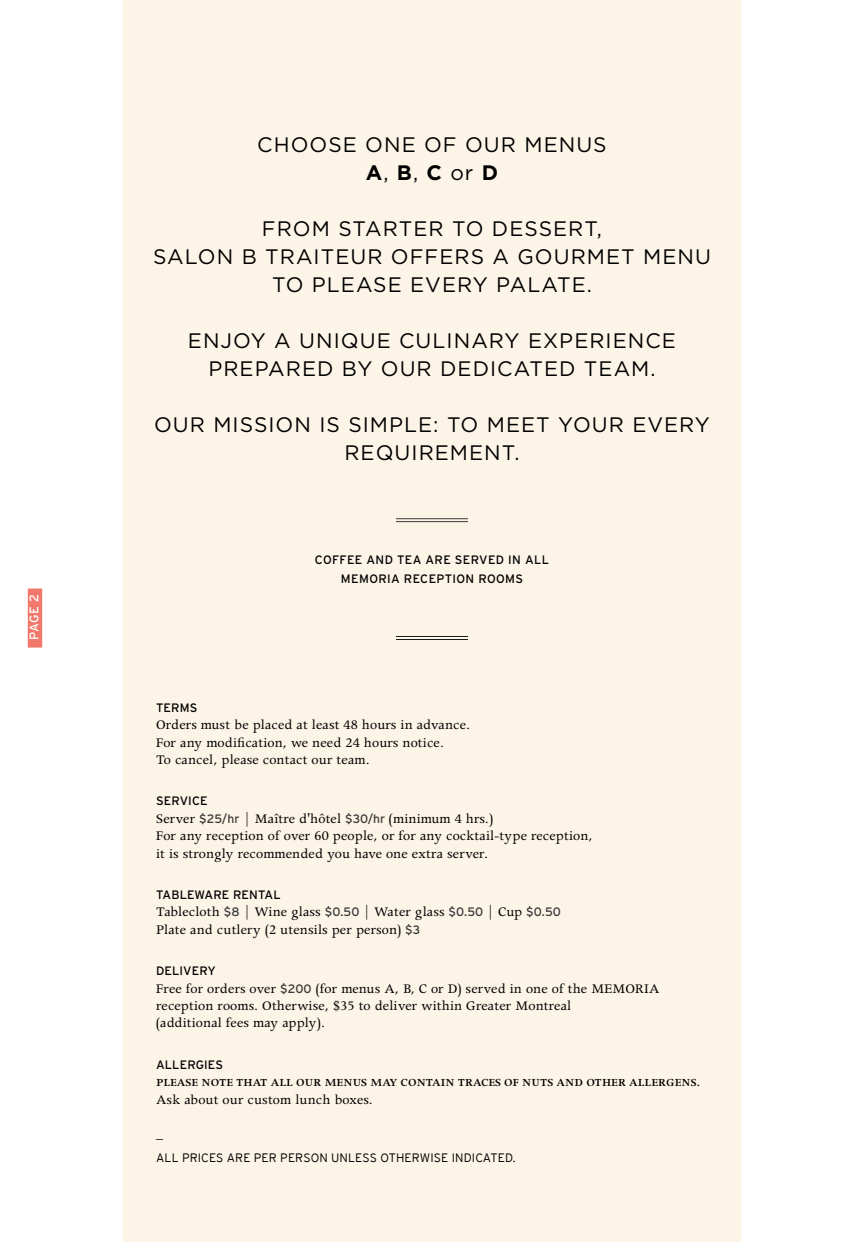
<style>
.page{position:relative;width:864px;height:1242px;background:#fff}
.page>*{position:absolute;margin:0;border:0;box-sizing:border-box;transform-origin:0 0}
.t1{font:21px/27.9px "Gotham";letter-spacing:.05em;color:#000;text-align:center}
.t2{font:14.85px/17.4px "Apollo";letter-spacing:.01em;color:#000}
.t3{font:13.95px "Apollo";color:#000}
.t4{font:12.6px "Interstate";color:#fff}
.t5{font:600 12.15px "Apollo";letter-spacing:.01em;color:#000}
.t6{font:12.15px/19.2px "Interstate";letter-spacing:.03em;color:#000;text-align:center}
.t7{font:300 12.15px "Interstate";letter-spacing:.01em;color:#000}
.t8{font:12.15px "Interstate";letter-spacing:.01em;color:#000}
.s1{font-weight:700}
.s2{font-family:"Interstate";font-size:12.15px;color:#393a39}
</style>
<div class="page">
<div style="left:123px;top:0;width:618px;height:1242px;background:#fcf4e7"></div>
<hr style="left:396px;top:518px;width:72px;height:1px;background:#393a39">
<hr style="left:396px;top:521px;width:72px;height:1px;background:#393a39">
<hr style="left:396px;top:637px;width:72px;height:1px;background:#1a1a17">
<hr style="left:396px;top:640px;width:72px;height:1px;background:#1a1a17">
<div style="left:28px;top:589px;width:14px;height:59px;background:#f1786b"></div>
<p class="t4" style="left:26px;top:640px;width:47px;rotate:-90deg">PAGE 2</p>
<h1 class="t1" style="left:257px;top:130px;width:351px">CHOOSE ONE OF OUR MENUS<br><span class="s1">A</span>, <span class="s1">B</span>, <span class="s1">C</span> or <span class="s1">D</span></h1>
<h1 class="t1" style="left:153px;top:214px;width:559px">FROM STARTER TO DESSERT,<br>SALON B TRAITEUR OFFERS A GOURMET MENU<br>TO PLEASE EVERY PALATE.</h1>
<h1 class="t1" style="left:188px;top:326px;width:490px">ENJOY A UNIQUE CULINARY EXPERIENCE<br>PREPARED BY OUR DEDICATED TEAM.</h1>
<h1 class="t1" style="left:154px;top:410px;width:557px">OUR MISSION IS SIMPLE: TO MEET YOUR EVERY<br>REQUIREMENT.</h1>
<p class="t6" style="left:315px;top:550px;width:236px">COFFEE AND TEA ARE SERVED IN ALL<br>MEMORIA RECEPTION ROOMS</p>
<p class="t8" style="left:156px;top:700px;width:43px">TERMS</p>
<p class="t2" style="left:156px;top:717px;width:316px">Orders must be placed at least 48 hours in advance.<br>For any modification, we need 24 hours notice.<br>To cancel, please contact our team.</p>
<p class="t8" style="left:156px;top:794px;width:53px">SERVICE</p>
<p class="t2" style="left:156px;top:810px;width:438px">Server <span class="s2">$25/hr</span> | Maître d'hôtel <span class="s2">$30/hr</span> (minimum 4 hrs.)<br>For any reception of over 60 people, or for any cocktail-type reception, it is strongly recommended you have one extra server.</p>
<p class="t8" style="left:156px;top:887px;width:126px">TABLEWARE RENTAL</p>
<p class="t2" style="left:156px;top:904px;width:406px">Tablecloth <span class="s2">$8</span> | Wine glass <span class="s2">$0.50</span> | Water glass <span class="s2">$0.50</span> | Cup <span class="s2">$0.50<br></span>Plate and cutlery (2 utensils per person) <span class="s2">$3</span></p>
<p class="t8" style="left:156px;top:963px;width:61px">DELIVERY</p>
<p class="t2" style="left:156px;top:980px;width:505px">Free for orders over <span class="s2">$200</span> (for menus A, B, C or D) served in one of the MEMORIA reception rooms. Otherwise, $35 to deliver within Greater Montreal<br>(additional fees may apply).</p>
<p class="t8" style="left:156px;top:1057px;width:68px">ALLERGIES</p>
<p class="t5" style="left:156px;top:1076px;width:546px">PLEASE NOTE THAT ALL OUR MENUS MAY CONTAIN TRACES OF NUTS AND OTHER ALLERGENS.</p>
<p class="t2" style="left:156px;top:1091px;width:218px">Ask about our custom lunch boxes.</p>
<p class="t3" style="left:156px;top:1127px;width:8px">_</p>
<p class="t7" style="left:156px;top:1151px;width:361px">ALL PRICES ARE PER PERSON UNLESS OTHERWISE INDICATED.</p>
</div>
